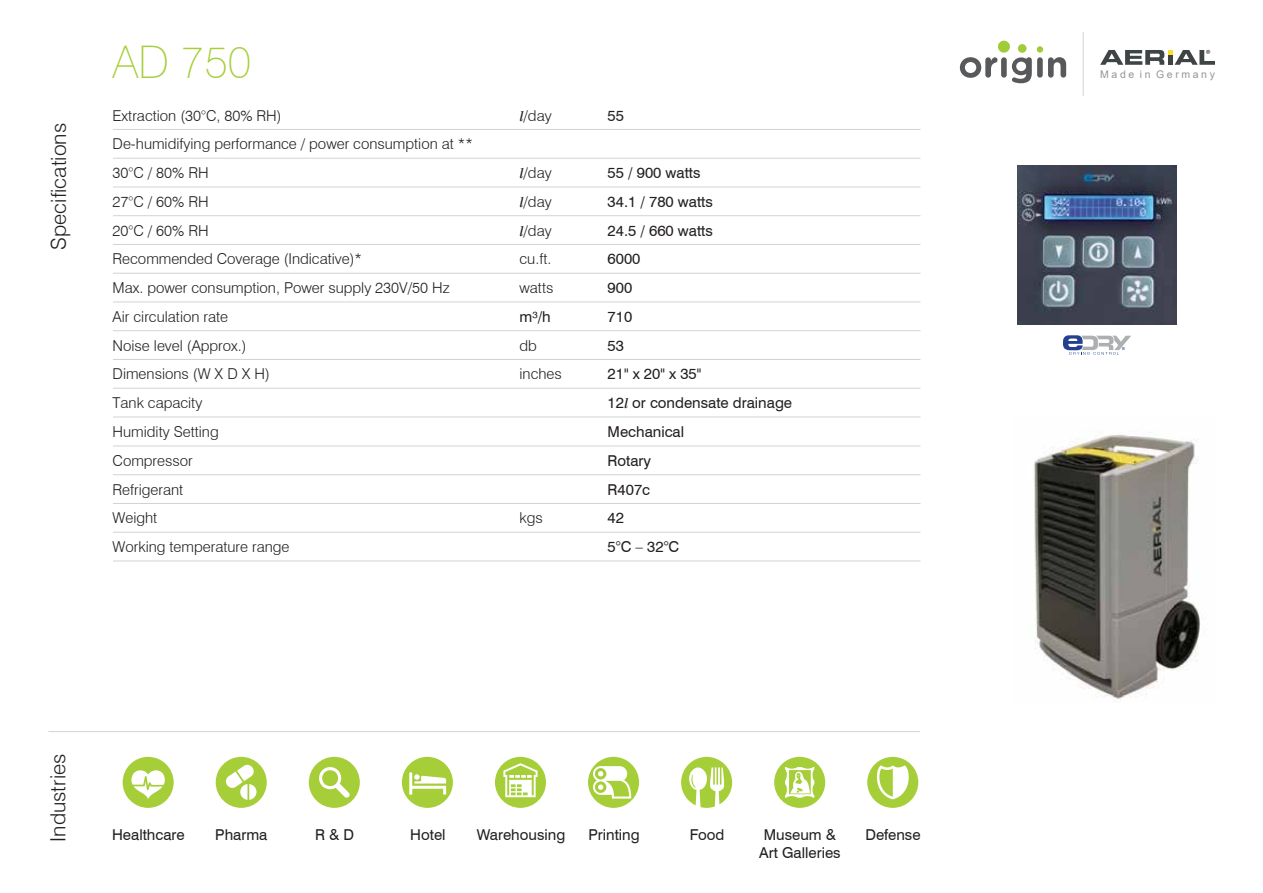
<style>
.page{position:relative;width:1263px;height:893px;background:#fff}
.page>*{position:absolute;margin:0;border:0;box-sizing:border-box;transform-origin:0 0}
.t1{font:100 45px "Swiss 721 BT";color:#a6ce39}
.t2{font:300 21px "Swiss 721 BT";color:#231f20}
.t3{font:300 15px/28.8px "Swiss 721 BT";color:#231f20}
.t4{font:15px/18px "Swiss 721 BT";color:#231f20;text-align:center}
.t5{font:10.5px "Arial";letter-spacing:.25em;color:#939598}
.s1{font-family:"Bodoni";font-weight:400;font-style:italic}
.s2{font-family:"Bodoni";font-style:italic}
</style>
<div class="page">
<img style="left:1034px;top:432px;width:166px;height:269px">
<hr style="left:48px;top:731px;width:872px;height:1px;background:#d1d3d4">
<div style="left:123px;top:757px;width:51px;height:51px;background:#a6ce39;border-radius:50%"></div>
<svg style="left:131px;top:770px;width:34px;height:29px"></svg>
<div style="left:216px;top:757px;width:51px;height:51px;background:#a6ce39;border-radius:50%"></div>
<svg style="left:226px;top:765px;width:31px;height:35px"></svg>
<div style="left:309px;top:757px;width:51px;height:51px;background:#a6ce39;border-radius:50%"></div>
<svg style="left:319px;top:767px;width:31px;height:31px"></svg>
<div style="left:495px;top:757px;width:51px;height:51px;background:#a6ce39;border-radius:50%"></div>
<svg style="left:503px;top:763px;width:34px;height:34px"></svg>
<div style="left:402px;top:757px;width:51px;height:51px;background:#a6ce39;border-radius:50%"></div>
<svg style="left:409px;top:772px;width:37px;height:23px"></svg>
<div style="left:588px;top:757px;width:51px;height:51px;background:#a6ce39;border-radius:50%"></div>
<svg style="left:593px;top:766px;width:38px;height:33px"></svg>
<svg style="left:681px;top:757px;width:51px;height:51px"></svg>
<div style="left:774px;top:757px;width:51px;height:51px;background:#a6ce39;border-radius:50%"></div>
<svg style="left:785px;top:767px;width:29px;height:31px"></svg>
<div style="left:867px;top:757px;width:51px;height:51px;background:#a6ce39;border-radius:50%"></div>
<svg style="left:877px;top:765px;width:32px;height:34px"></svg>
<img style="left:1017px;top:166px;width:159px;height:159px">
<svg style="left:1063px;top:335px;width:68px;height:20px"></svg>
<hr style="left:113px;top:129px;width:807px;height:1px;background:#d1d3d4">
<hr style="left:113px;top:158px;width:807px;height:1px;background:#d1d3d4">
<hr style="left:113px;top:187px;width:807px;height:1px;background:#d1d3d4">
<hr style="left:113px;top:215px;width:807px;height:1px;background:#d1d3d4">
<hr style="left:113px;top:244px;width:807px;height:1px;background:#d1d3d4">
<hr style="left:113px;top:273px;width:807px;height:1px;background:#d1d3d4">
<hr style="left:113px;top:302px;width:807px;height:1px;background:#d1d3d4">
<hr style="left:113px;top:330px;width:807px;height:1px;background:#d1d3d4">
<hr style="left:113px;top:359px;width:807px;height:1px;background:#d1d3d4">
<hr style="left:113px;top:388px;width:807px;height:1px;background:#d1d3d4">
<hr style="left:113px;top:417px;width:807px;height:1px;background:#d1d3d4">
<hr style="left:113px;top:446px;width:807px;height:1px;background:#d1d3d4">
<hr style="left:113px;top:474px;width:807px;height:1px;background:#d1d3d4">
<hr style="left:113px;top:503px;width:807px;height:1px;background:#d1d3d4">
<hr style="left:113px;top:532px;width:807px;height:1px;background:#d1d3d4">
<hr style="left:113px;top:561px;width:807px;height:1px;background:#d1d3d4">
<svg style="left:1100px;top:50px;width:115px;height:15px"></svg>
<hr style="left:1083px;top:32px;width:1px;height:64px;background:#d1d3d4">
<div style="left:998px;top:41px;width:12px;height:12px;background:#a1cc3a;border-radius:50%"></div>
<div style="left:1018px;top:44px;width:8px;height:9px;background:#a1cc3a;border-radius:50%"></div>
<div style="left:1037px;top:46px;width:6px;height:7px;background:#a1cc3a;border-radius:50%"></div>
<svg style="left:960px;top:57px;width:37px;height:21px"></svg>
<div style="left:1001px;top:57px;width:6px;height:21px;background:#58595b;border-radius:3px"></div>
<svg style="left:1012px;top:57px;width:20px;height:26px"></svg>
<div style="left:1037px;top:57px;width:6px;height:21px;background:#58595b;border-radius:3px"></div>
<svg style="left:1048px;top:57px;width:18px;height:21px"></svg>
<h2 class="t2" style="left:46px;top:250px;width:128px;rotate:-90deg">Specifications</h2>
<h1 class="t1" style="left:112px;top:35px;width:140px">AD 750</h1>
<p class="t3" style="left:113px;top:101px;width:170px">Extraction (30°C, 80% RH)</p>
<p class="t3" style="left:519px;top:101px;width:34px"><span class="s1">l</span>/day</p>
<p class="t4" style="left:608px;top:106px;width:18px">55</p>
<p class="t3" style="left:113px;top:129px;width:362px">De-humidifying performance / power consumption at **<br>30°C / 80% RH</p>
<p class="t3" style="left:519px;top:158px;width:34px"><span class="s1">l</span>/day</p>
<p class="t4" style="left:608px;top:164px;width:94px">55 / 900 watts</p>
<p class="t3" style="left:113px;top:187px;width:98px">27°C / 60% RH</p>
<p class="t3" style="left:519px;top:187px;width:34px"><span class="s1">l</span>/day</p>
<p class="t4" style="left:608px;top:192px;width:107px">34.1 / 780 watts</p>
<p class="t3" style="left:113px;top:216px;width:98px">20°C / 60% RH</p>
<p class="t3" style="left:519px;top:216px;width:34px"><span class="s1">l</span>/day</p>
<p class="t4" style="left:608px;top:221px;width:107px">24.5 / 660 watts</p>
<p class="t3" style="left:113px;top:244px;width:251px">Recommended Coverage (Indicative)*</p>
<p class="t3" style="left:519px;top:244px;width:33px">cu.ft.</p>
<p class="t4" style="left:608px;top:250px;width:34px">6000</p>
<p class="t3" style="left:113px;top:273px;width:339px">Max. power consumption, Power supply 230V/50 Hz</p>
<p class="t3" style="left:519px;top:273px;width:35px">watts</p>
<p class="t4" style="left:608px;top:279px;width:26px">900</p>
<p class="t3" style="left:113px;top:302px;width:117px">Air circulation rate</p>
<p class="t4" style="left:519px;top:307px;width:33px">m³/h</p>
<p class="t4" style="left:608px;top:307px;width:26px">710</p>
<p class="t3" style="left:113px;top:331px;width:136px">Noise level (Approx.)</p>
<p class="t3" style="left:519px;top:331px;width:19px">db</p>
<p class="t4" style="left:608px;top:336px;width:18px">53</p>
<p class="t3" style="left:113px;top:359px;width:159px">Dimensions (W X D X H)</p>
<p class="t3" style="left:519px;top:359px;width:44px">inches</p>
<p class="t4" style="left:608px;top:365px;width:95px">21" x 20" x 35"</p>
<p class="t3" style="left:113px;top:388px;width:91px">Tank capacity</p>
<p class="t4" style="left:608px;top:394px;width:186px">12<span class="s2">l</span> or condensate drainage</p>
<p class="t3" style="left:113px;top:417px;width:108px">Humidity Setting</p>
<p class="t4" style="left:608px;top:423px;width:78px">Mechanical</p>
<p class="t3" style="left:113px;top:446px;width:82px">Compressor</p>
<p class="t4" style="left:608px;top:451px;width:45px">Rotary</p>
<p class="t3" style="left:113px;top:475px;width:72px">Refrigerant</p>
<p class="t4" style="left:608px;top:480px;width:44px">R407c</p>
<p class="t3" style="left:113px;top:503px;width:46px">Weight</p>
<p class="t3" style="left:519px;top:503px;width:25px">kgs</p>
<p class="t4" style="left:608px;top:509px;width:18px">42</p>
<p class="t3" style="left:113px;top:532px;width:178px">Working temperature range</p>
<p class="t4" style="left:608px;top:538px;width:73px">5°C – 32°C</p>
<h2 class="t2" style="left:45px;top:842px;width:90px;rotate:-90deg">Industries</h2>
<p class="t4" style="left:112px;top:825px;width:74px">Healthcare</p>
<p class="t4" style="left:215px;top:825px;width:54px">Pharma</p>
<p class="t4" style="left:315px;top:825px;width:41px">R &amp; D</p>
<p class="t4" style="left:410px;top:825px;width:37px">Hotel</p>
<p class="t4" style="left:477px;top:825px;width:90px">Warehousing</p>
<p class="t4" style="left:588px;top:825px;width:53px">Printing</p>
<p class="t4" style="left:690px;top:825px;width:36px">Food</p>
<p class="t4" style="left:759px;top:825px;width:83px">Museum &amp;<br>Art Galleries</p>
<p class="t4" style="left:865px;top:825px;width:57px">Defense</p>
<p class="t5" style="left:1100px;top:68px;width:116px">Made in Germany</p>
</div>
